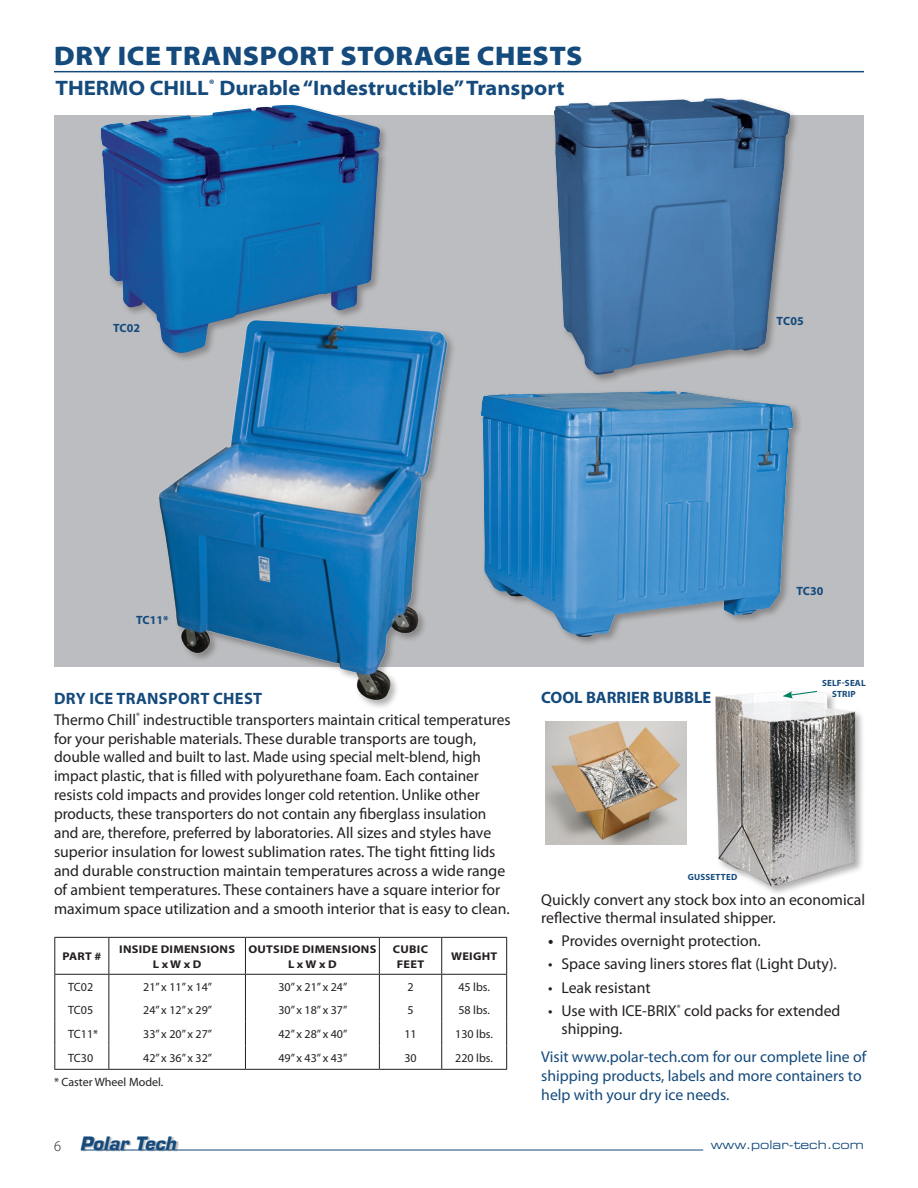
<style>
.page{position:relative;width:918px;height:1188px;background:#fff}
.page>*{position:absolute;margin:0;border:0;box-sizing:border-box;transform-origin:0 0}
.PAGE_HEADS{font:900 semi-expanded 27px "Myriad Pro";letter-spacing:.02em;color:#144a7c}
.subheads{font:700 semi-expanded 21px "Myriad Pro";color:#144a7c}
.t1{font:italic 700 18px "Eurostile";color:#144a7c}
._02_-_Subhead{font:700 16.5px "Myriad Pro";letter-spacing:.02em;color:#144a7c}
._01_-_Heads{font:700 16.5px "Myriad Pro";color:#144a7c}
.BODY_11_PT{font:15.75px/18.9px "Myriad Pro";color:#231f20}
._04_-_Bullets{font:15.75px/18px "Myriad Pro";color:#231f20}
.BODY_11_PT-2{font:15.75px/18.9px "Myriad Pro";color:#144a7c}
._03-_Copy{font:15.75px/18px "Myriad Pro";color:#231f20}
._06_-_Chart_copy{font:12px "Myriad Pro";color:#231f20}
.t2{font:12px "Eurostile Extended Two";color:#144a7c;scale:.95 1}
._07_-_Footnote{font:12px "Myriad Pro";color:#231f20}
.callout_part_numbers{font:700 12px "Myriad Pro";color:#144a7c}
._05_-_Chart_heads{font:700 11.25px/15px "Myriad Pro";letter-spacing:.02em;color:#231f20;text-align:center;scale:1.1 1}
.callout_part_numbers-2{font:700 9px/10.8px "Myriad Pro";letter-spacing:.02em;color:#144a7c;text-align:center}
.s1{font-weight:700}
.s2{font-family:"Myriad Pro";font-weight:300;font-style:normal;font-size:15px;color:#231f20}
</style>
<div class="page">
<div style="left:81px;top:1137px;width:98px;height:15px;background:#231f20;opacity:.27"></div>
<hr style="left:81px;top:1150px;width:622px;height:1px;background:#144a7c">
<div style="left:54px;top:116px;width:810px;height:551px;background:#bcbdc0"></div>
<div style="left:98px;top:103px;width:291px;height:260px;background:#231f20;opacity:.35"></div>
<img style="left:101px;top:105px;width:280px;height:248px">
<div style="left:479px;top:389px;width:324px;height:258px;background:#231f20;opacity:.35"></div>
<img style="left:481px;top:391px;width:312px;height:246px">
<img style="left:156px;top:298px;width:297px;height:409px">
<div style="left:552px;top:96px;width:248px;height:288px;background:#231f20;opacity:.35"></div>
<img style="left:554px;top:98px;width:236px;height:277px">
<svg style="left:55px;top:938px;width:451px;height:131px"></svg>
<svg style="left:108px;top:975px;width:1px;height:94px"></svg>
<svg style="left:245px;top:975px;width:1px;height:94px"></svg>
<svg style="left:379px;top:975px;width:1px;height:94px"></svg>
<svg style="left:441px;top:975px;width:1px;height:94px"></svg>
<svg style="left:54px;top:975px;width:1px;height:94px"></svg>
<svg style="left:506px;top:975px;width:1px;height:94px"></svg>
<hr style="left:54px;top:1069px;width:55px;height:1px;background:#231f20">
<hr style="left:109px;top:1069px;width:136px;height:1px;background:#231f20">
<hr style="left:245px;top:1069px;width:134px;height:1px;background:#231f20">
<hr style="left:379px;top:1069px;width:63px;height:1px;background:#231f20">
<hr style="left:442px;top:1069px;width:65px;height:1px;background:#231f20">
<hr style="left:54px;top:937px;width:55px;height:1px;background:#231f20">
<hr style="left:54px;top:938px;width:1px;height:36px;background:#231f20">
<hr style="left:109px;top:937px;width:136px;height:1px;background:#231f20">
<hr style="left:108px;top:938px;width:1px;height:36px;background:#231f20">
<hr style="left:245px;top:937px;width:134px;height:1px;background:#231f20">
<hr style="left:245px;top:938px;width:1px;height:36px;background:#231f20">
<hr style="left:379px;top:937px;width:63px;height:1px;background:#231f20">
<hr style="left:379px;top:938px;width:1px;height:36px;background:#231f20">
<hr style="left:442px;top:937px;width:65px;height:1px;background:#231f20">
<hr style="left:441px;top:938px;width:1px;height:36px;background:#231f20">
<hr style="left:506px;top:938px;width:1px;height:36px;background:#231f20">
<hr style="left:54px;top:974px;width:55px;height:1px;background:#231f20">
<hr style="left:109px;top:974px;width:136px;height:1px;background:#231f20">
<hr style="left:245px;top:974px;width:134px;height:1px;background:#231f20">
<hr style="left:379px;top:974px;width:63px;height:1px;background:#231f20">
<hr style="left:442px;top:974px;width:65px;height:1px;background:#231f20">
<img style="left:546px;top:721px;width:141px;height:123px">
<div style="left:713px;top:689px;width:153px;height:207px;background:#231f20;opacity:.35"></div>
<img style="left:715px;top:691px;width:141px;height:196px">
<svg style="left:783px;top:690px;width:35px;height:8px"></svg>
<svg style="left:718px;top:720px;width:54px;height:167px;background:#aba7a2"></svg>
<hr style="left:54px;top:71px;width:810px;height:1px;background:#144a7c">
<p class="PAGE_HEADS" style="left:54px;top:40px;width:530px">DRY ICE TRANSPORT STORAGE CHESTS</p>
<p class="subheads" style="left:56px;top:76px;width:511px">THERMO CHILL<sup>®</sup> Durable “Indestructible” Transport</p>
<p class="callout_part_numbers" style="left:113px;top:321px;width:29px">TC02</p>
<p class="callout_part_numbers" style="left:136px;top:612px;width:34px">TC11*</p>
<p class="callout_part_numbers" style="left:777px;top:313px;width:29px">TC05</p>
<p class="callout_part_numbers" style="left:796px;top:583px;width:29px">TC30</p>
<p class="_02_-_Subhead" style="left:54px;top:687px;width:210px">DRY ICE TRANSPORT CHEST</p>
<p class="BODY_11_PT" style="left:54px;top:710px;width:458px">Thermo Chill<sup>®</sup> indestructible transporters maintain critical temperatures for your perishable materials. These durable transports are tough, double walled and built to last. Made using special melt-blend, high impact plastic, that is filled with polyurethane foam. Each container resists cold impacts and provides longer cold retention. Unlike other products, these transporters do not contain any fiberglass insulation and are, therefore, preferred by laboratories. All sizes and styles have superior insulation for lowest sublimation rates. The tight fitting lids and durable construction maintain temperatures across a wide range of ambient temperatures. These containers have a square interior for maximum space utilization and a smooth interior that is easy to clean.</p>
<p class="_05_-_Chart_heads" style="left:62px;top:948px;width:37px">PART #</p>
<p class="_05_-_Chart_heads" style="left:119px;top:941px;width:107px">INSIDE DIMENSIONS<br>L x W x D</p>
<p class="_05_-_Chart_heads" style="left:248px;top:941px;width:118px">OUTSIDE DIMENSIONS<br>L x W x D</p>
<p class="_05_-_Chart_heads" style="left:393px;top:941px;width:33px">CUBIC<br>FEET</p>
<p class="_05_-_Chart_heads" style="left:451px;top:948px;width:43px">WEIGHT</p>
<p class="_06_-_Chart_copy" style="left:68px;top:979px;width:26px">TC02</p>
<p class="_06_-_Chart_copy" style="left:143px;top:979px;width:70px">21” x 11” x 14”</p>
<p class="_06_-_Chart_copy" style="left:278px;top:979px;width:70px">30” x 21” x 24”</p>
<p class="_06_-_Chart_copy" style="left:407px;top:979px;width:8px">2</p>
<p class="_06_-_Chart_copy" style="left:458px;top:979px;width:33px">45 lbs.</p>
<p class="_06_-_Chart_copy" style="left:68px;top:1003px;width:26px">TC05</p>
<p class="_06_-_Chart_copy" style="left:143px;top:1003px;width:70px">24” x 12” x 29”</p>
<p class="_06_-_Chart_copy" style="left:278px;top:1003px;width:70px">30” x 18” x 37”</p>
<p class="_06_-_Chart_copy" style="left:407px;top:1003px;width:8px">5</p>
<p class="_06_-_Chart_copy" style="left:458px;top:1003px;width:33px">58 lbs.</p>
<p class="_06_-_Chart_copy" style="left:68px;top:1027px;width:31px">TC11*</p>
<p class="_06_-_Chart_copy" style="left:143px;top:1027px;width:70px">33” x 20” x 27”</p>
<p class="_06_-_Chart_copy" style="left:278px;top:1027px;width:70px">42” x 28” x 40”</p>
<p class="_06_-_Chart_copy" style="left:404px;top:1027px;width:14px">11</p>
<p class="_06_-_Chart_copy" style="left:455px;top:1027px;width:39px">130 lbs.</p>
<p class="_06_-_Chart_copy" style="left:68px;top:1051px;width:26px">TC30</p>
<p class="_06_-_Chart_copy" style="left:143px;top:1051px;width:70px">42” x 36” x 32”</p>
<p class="_06_-_Chart_copy" style="left:278px;top:1051px;width:70px">49” x 43” x 43”</p>
<p class="_06_-_Chart_copy" style="left:404px;top:1051px;width:14px">30</p>
<p class="_06_-_Chart_copy" style="left:455px;top:1051px;width:39px">220 lbs.</p>
<p class="_07_-_Footnote" style="left:54px;top:1075px;width:111px">* Caster Wheel Model.</p>
<p class="_01_-_Heads" style="left:541px;top:686px;width:172px">COOL BARRIER BUBBLE</p>
<p class="callout_part_numbers-2" style="left:688px;top:871px;width:51px">GUSSETTED</p>
<p class="callout_part_numbers-2" style="left:822px;top:677px;width:45px">SELF-SEAL<br>STRIP</p>
<p class="_03-_Copy" style="left:541px;top:890px;width:325px">Quickly convert any stock box into an economical reflective thermal insulated shipper.</p>
<p class="_04_-_Bullets" style="left:548px;top:931px;width:214px"><span class="s1">•</span> Provides overnight protection.</p>
<p class="_04_-_Bullets" style="left:548px;top:955px;width:290px">• Space saving liners stores flat (Light Duty).</p>
<p class="_04_-_Bullets" style="left:548px;top:978px;width:104px">• Leak resistant</p>
<p class="_04_-_Bullets" style="left:562px;top:1002px;width:280px;text-indent:-14px">• Use with ICE-BRIX<sup>®</sup> cold packs for extended shipping.</p>
<p class="BODY_11_PT-2" style="left:541px;top:1047px;width:327px">Visit www.polar-tech.com for our complete line of shipping products, labels and more containers to help with your dry ice needs.</p>
<p class="t1" style="left:54px;top:1132px;width:124px"><span class="s2">6</span> Polar Tech</p>
<p class="t2" style="left:711px;top:1136px;width:163px">www.polar-tech.com</p>
</div>
